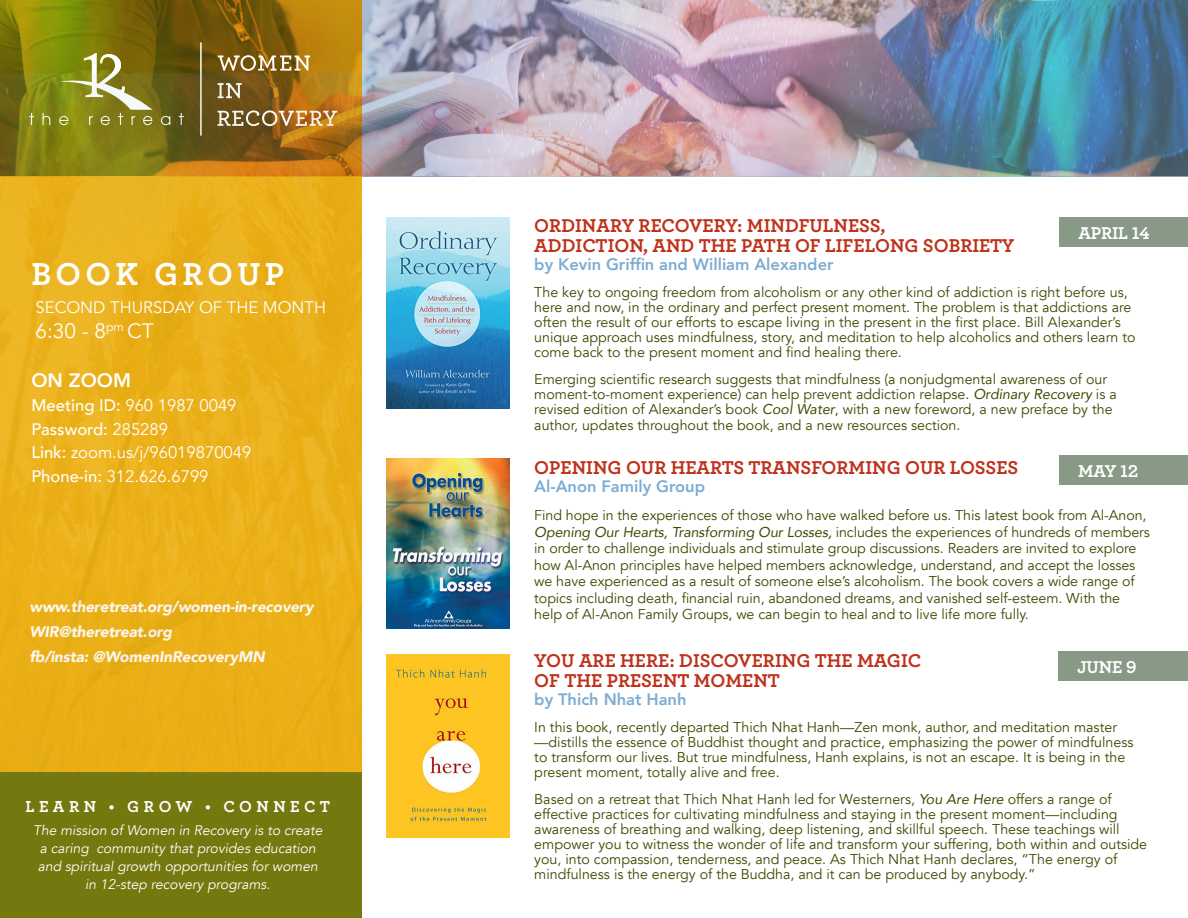
<style>
.page{position:relative;width:1188px;height:918px;background:#fff}
.page>*{position:absolute;margin:0;border:0;box-sizing:border-box;transform-origin:0 0}
.t1{font:700 33.3px "Archer";letter-spacing:.13em;color:#fff}
.t2{font:20.85px "Avenir";color:#fff}
.t3{font:700 19.5px "Archer";color:#bf311a}
.t4{font:800 19.5px "Avenir";color:#fff}
.t5{font:700 18px "Archer";letter-spacing:-.01em;color:#fff}
.t6{font:16.65px "Avenir";color:#fff}
.t7{font:700 16.65px "Archer";letter-spacing:.27em;color:#fff}
.t8{font:500 16.65px "Avenir";color:#fff}
.t9{font:800 16.5px "Avenir";color:#7dadd2}
.t10{font:italic 900 15.3px "Avenir";letter-spacing:-.01em;color:#fff}
.t11{font:14.25px/15px "Avenir";color:#3a4c00}
.t12{font:italic 13.95px "Avenir";color:#fff}
.s1{font-style:italic}
.s2{font-weight:500}
.s3{font-weight:400}
</style>
<div class="page">
<div style="left:0;top:773px;width:362px;height:145px;background:#74780e"></div>
<img style="left:0;top:176px;width:362px;height:597px">
<img style="left:0;top:0;width:1188px;height:176px">
<div style="left:1059px;top:455px;width:129px;height:30px;background:#889a86"></div>
<div style="left:1058px;top:651px;width:130px;height:30px;background:#889a86"></div>
<div style="left:1059px;top:217px;width:129px;height:30px;background:#889a86"></div>
<img style="left:386px;top:459px;width:123px;height:169px">
<img style="left:386px;top:217px;width:123px;height:191px">
<img style="left:386px;top:654px;width:123px;height:184px">
<p class="t3" style="left:534px;top:210px;width:353px">ORDINARY RECOVERY: MINDFULNESS,</p>
<p class="t5" style="left:1079px;top:218px;width:73px">APRIL 14</p>
<p class="t3" style="left:534px;top:230px;width:482px">ADDICTION, AND THE PATH OF LIFELONG SOBRIETY</p>
<p class="t9" style="left:534px;top:251px;width:301px">by Kevin Griffin and William Alexander</p>
<p class="t11" style="left:534px;top:285px;width:603px">The key to ongoing freedom from alcoholism or any other kind of addiction is right before us, here and now, in the ordinary and perfect present moment. The problem is that addictions are often the result of our efforts to escape living in the present in the first place. Bill Alexander’s unique approach uses mindfulness, story, and meditation to help alcoholics and others learn to come back to the present moment and find healing there.</p>
<p class="t11" style="left:534px;top:372px;width:584px">Emerging scientific research suggests that mindfulness (a nonjudgmental awareness of our moment-to-moment experience) can help prevent addiction relapse. <span class="s1">Ordinary Recovery</span> is a revised edition of Alexander’s book <span class="s1">Cool Water</span>, with a new foreword, a new preface by the</p>
<p class="t11" style="left:534px;top:418px;width:428px">author, updates throughout the book, and a new resources section.</p>
<p class="t3" style="left:534px;top:452px;width:485px">OPENING OUR HEARTS TRANSFORMING OUR LOSSES</p>
<p class="t9" style="left:534px;top:473px;width:172px">Al-Anon Family Group</p>
<p class="t11" style="left:534px;top:507px;width:617px;line-height:16.5px">Find hope in the experiences of those who have walked before us. This latest book from Al-Anon, <span class="s1">Opening Our Hearts, Transforming Our Losses,</span> includes the experiences of hundreds of members in order to challenge individuals and stimulate group discussions. Readers are invited to explore how Al-Anon principles have helped members acknowledge, understand, and accept the losses we have experienced as a result of someone else’s alcoholism. The book covers a wide range of topics including death, financial ruin, abandoned dreams, and vanished self-esteem. With the help of Al-Anon Family Groups, we can begin to heal and to live life more fully.</p>
<p class="t3" style="left:534px;top:645px;width:389px">YOU ARE HERE: DISCOVERING THE MAGIC</p>
<p class="t3" style="left:534px;top:665px;width:247px">OF THE PRESENT MOMENT</p>
<p class="t9" style="left:534px;top:686px;width:154px">by Thich Nhat Hanh</p>
<p class="t11" style="left:534px;top:720px;width:601px">In this book, recently departed Thich Nhat Hanh—Zen monk, author, and meditation master —distills the essence of Buddhist thought and practice, emphasizing the power of mindfulness to transform our lives. But true mindfulness, Hanh explains, is not an escape. It is being in the present moment, totally alive and free.</p>
<p class="t11" style="left:534px;top:792px;width:614px">Based on a retreat that Thich Nhat Hanh led for Westerners, <span class="s1">You Are Here</span> offers a range of effective practices for cultivating mindfulness and staying in the present moment—including awareness of breathing and walking, deep listening, and skillful speech. These teachings will empower you to witness the wonder of life and transform your suffering, both within and outside you, into compassion, tenderness, and peace. As Thich Nhat Hanh declares, “The energy of mindfulness is the energy of the Buddha, and it can be produced by anybody.”</p>
<p class="t1" style="left:31px;top:247px;width:254px">BOOK GROUP</p>
<p class="t6" style="left:36px;top:298px;width:292px">SECOND THURSDAY OF THE MONTH</p>
<p class="t2" style="left:36px;top:319px;width:120px">6:30 - 8<sup>pm</sup> CT</p>
<p class="t4" style="left:31px;top:365px;width:101px">ON ZOOM</p>
<p class="t6" style="left:31px;top:395px;width:207px"><span class="s2">Meeting ID:</span> 960 1987 0049</p>
<p class="t8" style="left:31px;top:414px;width:138px">Password: <span class="s3">285289</span></p>
<p class="t6" style="left:31px;top:442px;width:221px"><span class="s2">Link:</span> zoom.us/j/96019870049</p>
<p class="t6" style="left:31px;top:466px;width:179px"><span class="s2">Phone-in:</span> 312.626.6799</p>
<p class="t5" style="left:1078px;top:457px;width:62px">MAY 12</p>
<p class="t10" style="left:29px;top:594px;width:286px">www.theretreat.org/women-in-recovery</p>
<p class="t10" style="left:29px;top:619px;width:144px">WIR@theretreat.org</p>
<p class="t10" style="left:29px;top:644px;width:237px">fb/insta: @WomenInRecoveryMN</p>
<p class="t5" style="left:1077px;top:653px;width:61px">JUNE 9</p>
<p class="t7" style="left:25px;top:793px;width:306px">LEARN • GROW • CONNECT</p>
<p class="t12" style="left:33px;top:822px;width:291px">The mission of Women in Recovery is to create</p>
<p class="t12" style="left:40px;top:840px;width:277px">a caring community that provides education</p>
<p class="t12" style="left:38px;top:858px;width:282px">and spiritual growth opportunities for women</p>
<p class="t12" style="left:85px;top:876px;width:187px">in 12-step recovery programs.</p>
</div>
